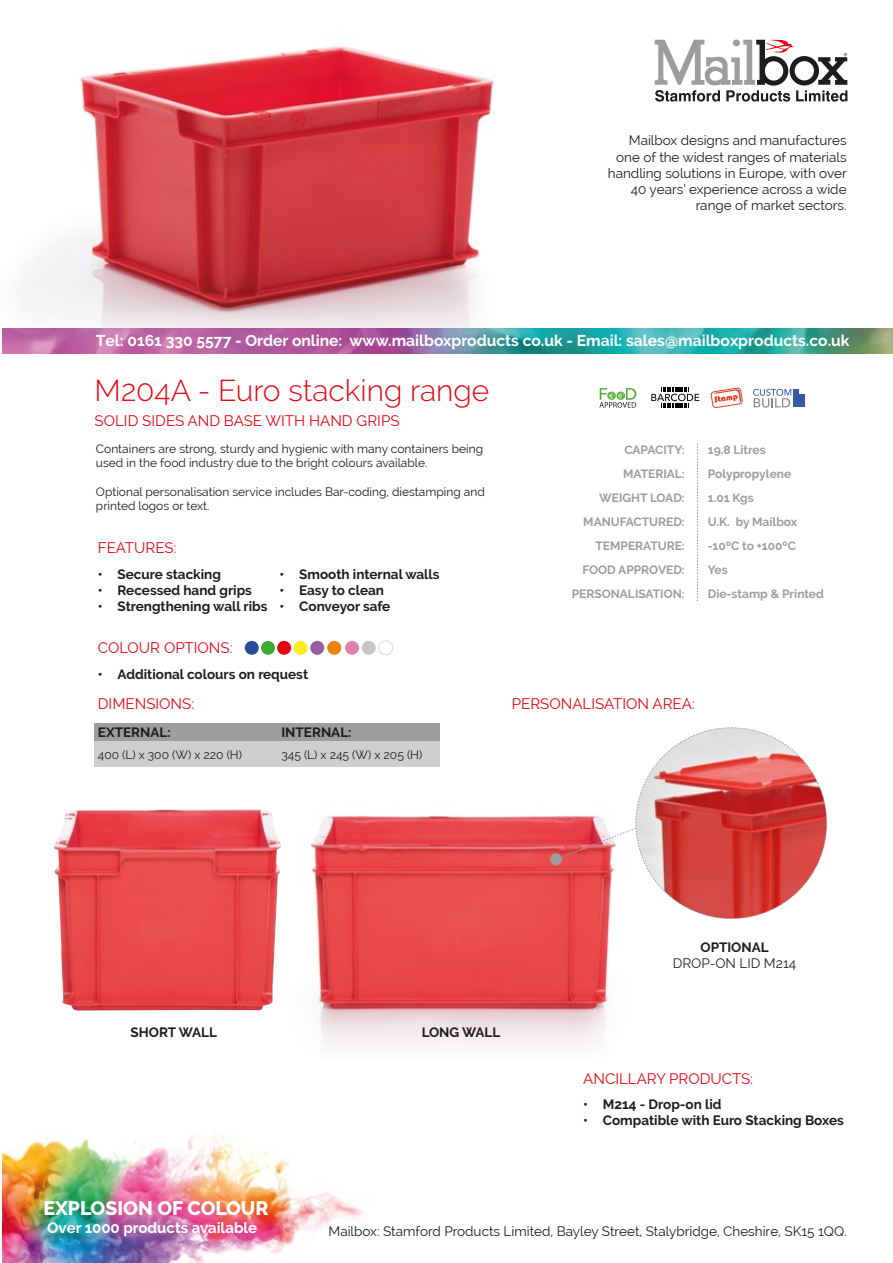
<style>
.page{position:relative;width:893px;height:1263px;background:#fff}
.page>*{position:absolute;margin:0;border:0;box-sizing:border-box;transform-origin:0 0}
.t1{font:300 30px "Raleway";color:#e30613}
.t2{font:800 19.5px "Raleway";color:#fff}
.t3{font:700 15.6px "Raleway";color:#fff}
.t4{font:15px "Raleway";color:#e30613}
.t5{font:700 15px "Raleway";color:#fff}
.t6{font:13.5px/16.2px "Raleway";color:#1d1d1b;text-align:right}
.t7{font:700 13.5px "Raleway";color:#1d1d1b}
.t8{font:12px/14.4px "Raleway";color:#1d1d1b}
.t9{font:700 12px/24px "Raleway";color:#9d9d9c;text-align:right}
</style>
<div class="page">
<img style="left:267px;top:763px;width:390px;height:283px">
<img style="left:53px;top:809px;width:231px;height:201px">
<img style="left:636px;top:728px;width:191px;height:190px;border-radius:95px">
<img style="left:20px;top:46px;width:474px;height:282px">
<div style="left:95px;top:723px;width:345px;height:17px;background:#9d9d9c"></div>
<div style="left:95px;top:739px;width:345px;height:27px;background:#cececd"></div>
<img style="left:2px;top:1135px;width:362px;height:128px">
<svg style="left:655px;top:40px;width:192px;height:62px"></svg>
<svg style="left:555px;top:827px;width:82px;height:33px"></svg>
<div style="left:550px;top:853px;width:12px;height:12px;background:#9d9d9c;border-radius:50%"></div>
<svg style="left:697px;top:443px;width:1px;height:158px"></svg>
<svg style="left:599px;top:388px;width:37px;height:20px"></svg>
<svg style="left:711px;top:388px;width:32px;height:20px"></svg>
<svg style="left:753px;top:389px;width:52px;height:19px"></svg>
<svg style="left:651px;top:387px;width:48px;height:21px"></svg>
<img style="left:2px;top:328px;width:891px;height:25px">
<div style="left:245px;top:641px;width:14px;height:14px;background:#2b4c9c;border-radius:50%"></div>
<div style="left:261px;top:641px;width:14px;height:14px;background:#40ab35;border-radius:50%"></div>
<div style="left:277px;top:641px;width:14px;height:14px;background:#e30613;border-radius:50%"></div>
<div style="left:294px;top:641px;width:14px;height:14px;background:#fceb20;border-radius:50%"></div>
<div style="left:345px;top:641px;width:14px;height:14px;background:#e184ad;border-radius:50%"></div>
<div style="left:310px;top:641px;width:14px;height:14px;background:#955ea3;border-radius:50%"></div>
<div style="left:362px;top:641px;width:14px;height:14px;background:#c6c6c6;border-radius:50%"></div>
<div style="left:327px;top:641px;width:14px;height:14px;background:#ec830c;border-radius:50%"></div>
<div style="left:378px;top:640px;width:15px;height:15px;border:1px solid #dadada;border-radius:50%"></div>
<p class="t6" style="left:608px;top:133px;width:240px">Mailbox designs and manufactures one of the widest ranges of materials handling solutions in Europe, with over 40 years’ experience across a wide range of market sectors.</p>
<h3 class="t3" style="left:96px;top:332px;width:755px">Tel: 0161 330 5577 - Order online: www.mailboxproducts co.uk - Email: sales@mailboxproducts.co.uk</h3>
<h1 class="t1" style="left:95px;top:372px;width:396px">M204A - Euro stacking range</h1>
<p class="t4" style="left:95px;top:412px;width:306px">SOLID SIDES AND BASE WITH HAND GRIPS</p>
<p class="t8" style="left:96px;top:441px;width:389px">Containers are strong, sturdy and hygienic with many containers being used in the food industry due to the bright colours available.</p>
<p class="t8" style="left:96px;top:484px;width:390px">Optional personalisation service includes Bar-coding, diestamping and printed logos or text.</p>
<p class="t4" style="left:98px;top:539px;width:80px">FEATURES:</p>
<p class="t7" style="left:98px;top:566px;width:125px">• Secure stacking</p>
<p class="t7" style="left:98px;top:583px;width:156px">• Recessed hand grips</p>
<p class="t7" style="left:98px;top:599px;width:171px">• Strengthening wall ribs</p>
<p class="t4" style="left:98px;top:639px;width:136px">COLOUR OPTIONS:</p>
<p class="t7" style="left:280px;top:566px;width:161px">• Smooth internal walls</p>
<p class="t7" style="left:280px;top:583px;width:106px">• Easy to clean</p>
<p class="t7" style="left:280px;top:599px;width:112px">• Conveyor safe</p>
<p class="t7" style="left:98px;top:666px;width:212px">• Additional colours on request</p>
<p class="t4" style="left:98px;top:695px;width:98px">DIMENSIONS:</p>
<p class="t7" style="left:98px;top:725px;width:74px">EXTERNAL:</p>
<p class="t8" style="left:98px;top:747px;width:146px">400 (L) x 300 (W) x 220 (H)</p>
<p class="t7" style="left:281px;top:725px;width:72px">INTERNAL:</p>
<p class="t8" style="left:281px;top:747px;width:142px">345 (L) x 245 (W) x 205 (H)</p>
<p class="t9" style="left:572px;top:437px;width:115px">CAPACITY:<br>MATERIAL:<br>WEIGHT LOAD:<br>MANUFACTURED:<br>TEMPERATURE:<br>FOOD APPROVED:<br>PERSONALISATION:</p>
<p class="t9" style="left:708px;top:437px;width:118px;text-align:left">19.8 Litres<br>Polypropylene<br>1.01 Kgs<br>U.K. by Mailbox -10ºC to +100ºC<br>Yes<br>Die-stamp &amp; Printed</p>
<p class="t4" style="left:512px;top:695px;width:185px">PERSONALISATION AREA:</p>
<p class="t7" style="left:131px;top:1024px;width:88px">SHORT WALL</p>
<p class="t7" style="left:422px;top:1024px;width:80px">LONG WALL</p>
<h2 class="t2" style="left:44px;top:1197px;width:226px">EXPLOSION OF COLOUR</h2>
<p class="t7" style="left:700px;top:940px;width:70px">OPTIONAL</p>
<p class="t6" style="left:673px;top:955px;width:125px">DROP-ON LID M214</p>
<p class="t4" style="left:583px;top:1070px;width:172px">ANCILLARY PRODUCTS:</p>
<p class="t7" style="left:583px;top:1096px;width:140px">• M214 - Drop-on lid</p>
<p class="t7" style="left:583px;top:1112px;width:262px">• Compatible with Euro Stacking Boxes</p>
<p class="t5" style="left:47px;top:1219px;width:212px">Over 1000 products available</p>
<p class="t6" style="left:328px;top:1223px;width:520px">Mailbox: Stamford Products Limited, Bayley Street, Stalybridge, Cheshire, SK15 1QQ.</p>
</div>
